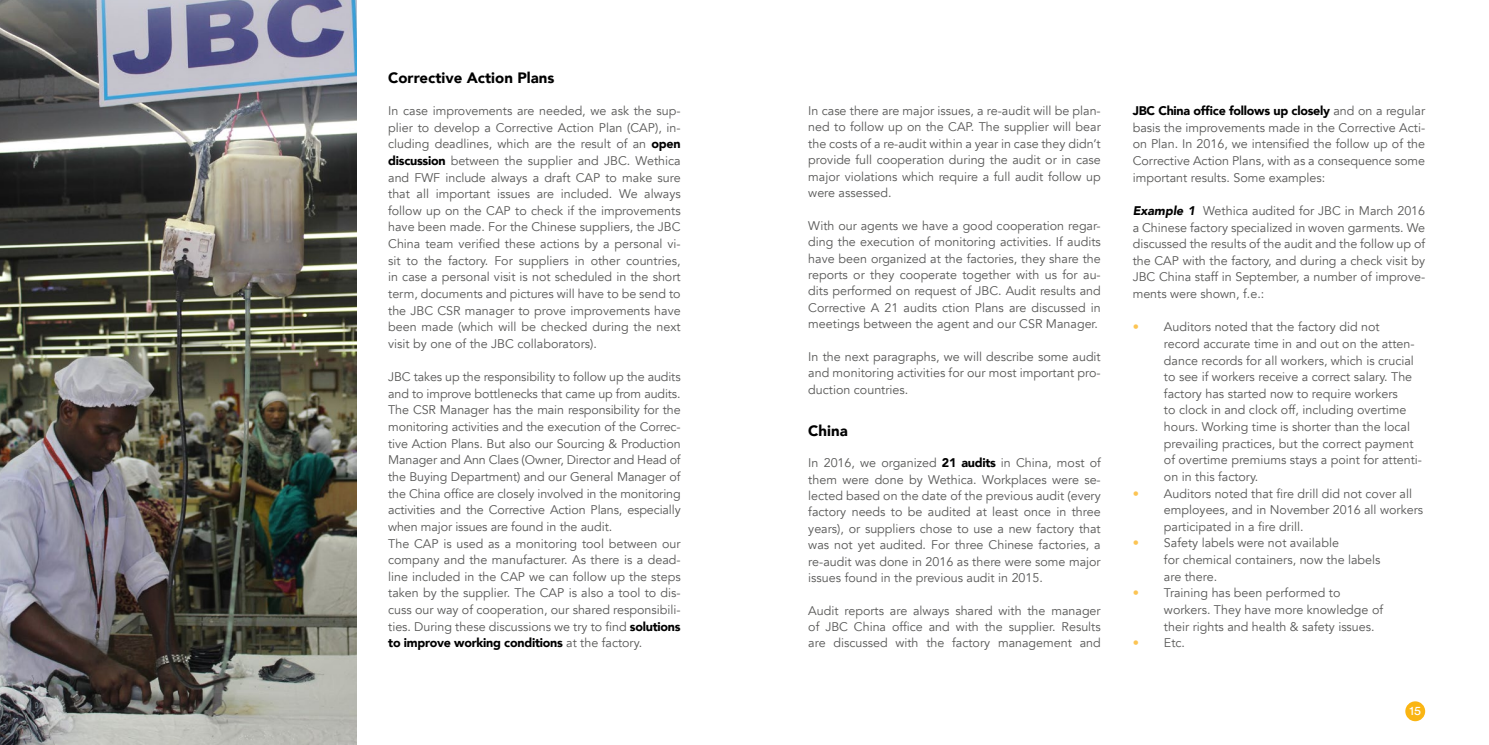
<style>
.page{position:relative;width:1489px;height:745px;background:#fff}
.page>*{position:absolute;margin:0;border:0;box-sizing:border-box;transform-origin:0 0}
.t1{font:900 15px "Avenir";color:#000}
.t2{font:12.5px/16.6px "Avenir";color:#575756;text-align:justify}
.t3{font:12.5px "Circular Std";color:#fff}
.s1{font-weight:900;color:#000}
.s2{font-weight:900;font-style:italic;color:#000}
.s3{color:#fcc453}
</style>
<div class="page">
<div style="left:1405px;top:701px;width:19px;height:19px;background:#fab513;border-radius:50%"></div>
<img style="left:0;top:0;width:356px;height:744px">
<p class="t1" style="left:388px;top:65px;width:168px">Corrective Action Plans</p>
<p class="t2" style="left:388px;top:103px;width:294px">In case improvements are needed, we ask the sup&shy;plier to develop a Corrective Action Plan (CAP), in&shy;cluding deadlines, which are the result of an <span class="s1">open discussion</span> between the supplier and JBC. Wethica and FWF include always a draft CAP to make sure that all important issues are included. We always follow up on the CAP to check if the improvements have been made. For the Chinese suppliers, the JBC China team verified these actions by a personal vi&shy;sit to the factory. For suppliers in other countries, in case a personal visit is not scheduled in the short term, documents and pictures will have to be send to the JBC CSR manager to prove improvements have been made (which will be checked during the next visit by one of the JBC collaborators).</p>
<p class="t2" style="left:388px;top:368px;width:294px;text-align:left">JBC takes up the responsibility to follow up the audits and to improve bottlenecks that came up from audits.<br>The CSR Manager has the main responsibility for the monitoring activities and the execution of the Correc&shy;tive Action Plans. But also our Sourcing &amp; Production Manager and Ann Claes (Owner, Director and Head of the Buying Department) and our General Manager of the China office are closely involved in the monitoring activities and the Corrective Action Plans, especially when major issues are found in the audit.<br>The CAP is used as a monitoring tool between our company and the manufacturer. As there is a dead&shy;line included in the CAP we can follow up the steps taken by the supplier. The CAP is also a tool to dis&shy;cuss our way of cooperation, our shared responsibili&shy;ties. During these discussions we try to find <span class="s1">solutions to improve working conditions</span> at the factory.</p>
<p class="t2" style="left:808px;top:103px;width:294px">In case there are major issues, a re-audit will be plan&shy;ned to follow up on the CAP. The supplier will bear the costs of a re-audit within a year in case they didn’t provide full cooperation during the audit or in case major violations which require a full audit follow up were assessed.</p>
<p class="t2" style="left:808px;top:217px;width:294px">With our agents we have a good cooperation regar&shy;ding the execution of monitoring activities. If audits have been organized at the factories, they share the reports or they cooperate together with us for au&shy;dits performed on request of JBC. Audit results and Corrective A 21 audits ction Plans are discussed in meetings between the agent and our CSR Manager.</p>
<p class="t2" style="left:808px;top:348px;width:294px">In the next paragraphs, we will describe some audit and monitoring activities for our most important pro&shy;duction countries.</p>
<p class="t1" style="left:808px;top:417px;width:41px">China</p>
<p class="t2" style="left:808px;top:454px;width:294px">In 2016, we organized <span class="s1">21 audits</span> in China, most of them were done by Wethica. Workplaces were se&shy;lected based on the date of the previous audit (every factory needs to be audited at least once in three years), or suppliers chose to use a new factory that was not yet audited. For three Chinese factories, a re-audit was done in 2016 as there were some major issues found in the previous audit in 2015.</p>
<p class="t2" style="left:808px;top:602px;width:294px">Audit reports are always shared with the manager of JBC China office and with the supplier. Results are discussed with the factory management and</p>
<p class="t2" style="left:1132px;top:103px;width:294px"><span class="s1">JBC China office follows up closely</span> and on a regular basis the improvements made in the Corrective Acti&shy;on Plan. In 2016, we intensified the follow up of the Corrective Action Plans, with as a consequence some important results. Some examples:</p>
<p class="t2" style="left:1132px;top:202px;width:294px"><span class="s2">Example 1</span> Wethica audited for JBC in March 2016 a Chinese factory specialized in woven garments. We discussed the results of the audit and the follow up of the CAP with the factory, and during a check visit by JBC China staff in September, a number of improve&shy;ments were shown, f.e.:</p>
<p class="t2" style="left:1163px;top:319px;width:260px;text-align:left;text-indent:-31px"><span class="s3">•</span> Auditors noted that the factory did not<br>record accurate time in and out on the atten&shy;dance records for all workers, which is crucial to see if workers receive a correct salary. The factory has started now to require workers<br>to clock in and clock off, including overtime hours. Working time is shorter than the local prevailing practices, but the correct payment of overtime premiums stays a point for attenti&shy;on in this factory.</p>
<p class="t2" style="left:1163px;top:485px;width:261px;text-align:left;text-indent:-31px"><span class="s3">•</span> Auditors noted that fire drill did not cover all employees, and in November 2016 all workers participated in a fire drill.</p>
<p class="t2" style="left:1163px;top:534px;width:218px;text-align:left;text-indent:-31px"><span class="s3">•</span> Safety labels were not available<br>for chemical containers, now the labels are there.</p>
<p class="t2" style="left:1163px;top:584px;width:221px;text-align:left;text-indent:-31px"><span class="s3">•</span> Training has been performed to workers. They have more knowledge of their rights and health &amp; safety issues.</p>
<p class="t2" style="left:1132px;top:634px;width:54px"><span class="s3">•</span> Etc.</p>
<p class="t3" style="left:1409px;top:702px;width:13px">15</p>
</div>
